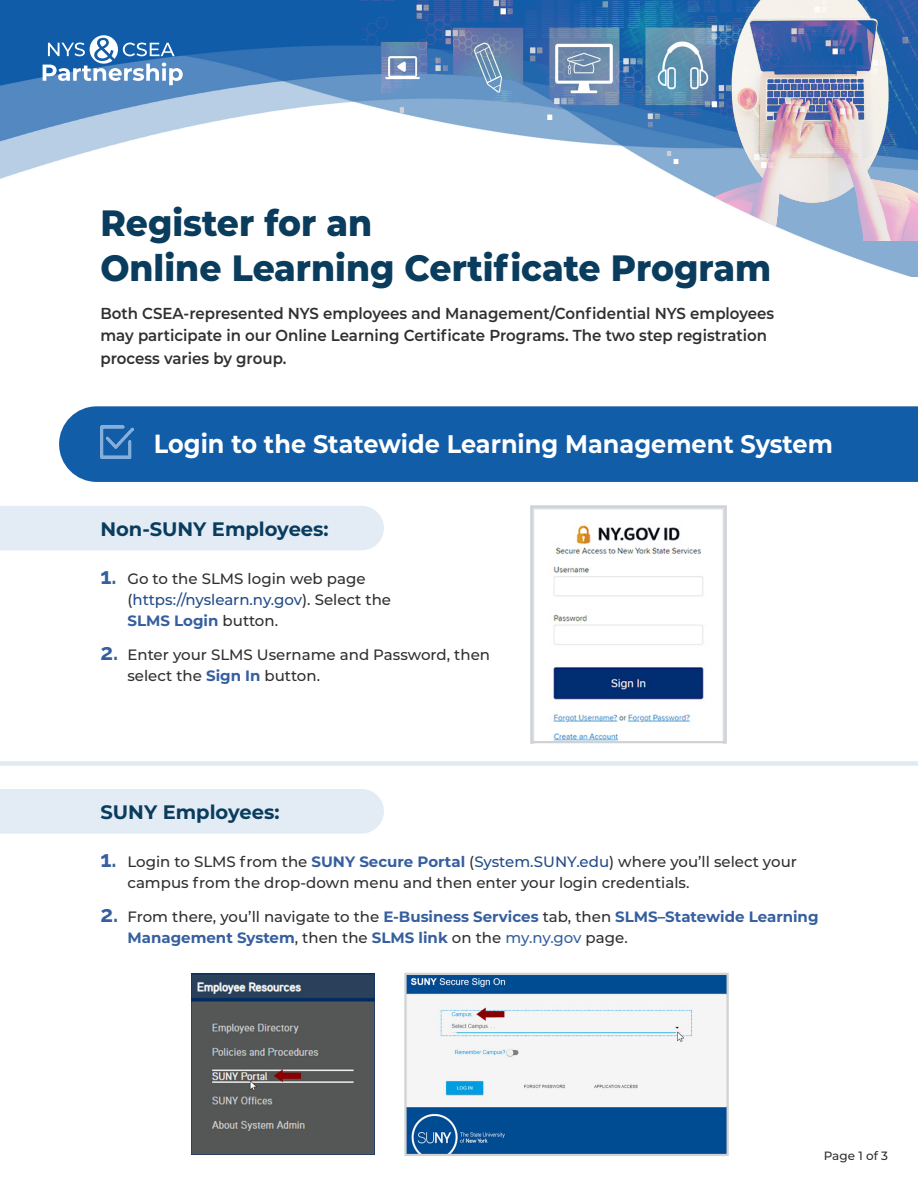
<style>
.page{position:relative;width:918px;height:1188px;background:#fff}
.page>*{position:absolute;margin:0;border:0;box-sizing:border-box;transform-origin:0 0}
.t1{font:800 36.6px/45px "Montserrat";color:#0a3c5d;scale:.94 1}
.t2{font:700 25.5px "Montserrat";color:#fff;scale:.94 1}
.SubH2{font:700 19.5px "Montserrat";color:#0a3c5d}
.SubH1{font:600 15.9px/22.5px "Montserrat";color:#312f30;scale:.94 1}
.t3{font:500 15px/21px "Montserrat";color:#312f30}
.t4{font:700 15px/21px "Montserrat";color:#365f9f}
.Body{font:500 12px "Montserrat";color:#312f30}
.s1{font-size:26.1px}
.s2{font-family:"Raleway";font-weight:700;font-size:22.5px;color:#365f9f}
.s3{color:#224c88}
.s4{font-weight:700;color:#365f9f}
.s5{font-family:"Raleway";font-size:22.5px}
.s6{font-weight:500;color:#312f30}
.s7{font-weight:500}
</style>
<div class="page">
<div style="left:0;top:789px;width:384px;height:45px;background:#e3ebf5"></div>
<img style="left:0;top:0;width:918px;height:276px">
<div style="left:59px;top:406px;width:859px;height:76px;background:#125da8"></div>
<div style="left:0;top:761px;width:918px;height:5px;background:#e0eaf3"></div>
<img style="left:100px;top:425px;width:33px;height:34px">
<img style="left:534px;top:509px;width:190px;height:231px">
<div style="left:531px;top:506px;width:196px;height:237px;border:2px solid #d1d2d4"></div>
<img style="left:192px;top:974px;width:183px;height:181px">
<img style="left:407px;top:976px;width:319px;height:177px">
<div style="left:404px;top:973px;width:325px;height:183px;border:2px solid #d1d2d4"></div>
<svg style="left:43px;top:35px;width:140px;height:50px"></svg>
<div style="left:0;top:506px;width:384px;height:44px;background:#e3ebf5"></div>
<h1 class="t1" style="left:100px;top:199px;width:715px">Register for an<br>Online Learning Certificate Program</h1>
<p class="SubH1" style="left:100px;top:301px;width:718px">Both CSEA-represented NYS employees and Management/Confidential NYS employees may participate in our Online Learning Certificate Programs. The two step registration process varies by group.</p>
<h2 class="t2" style="left:154px;top:426px;width:724px"><span class="s1">Login to</span> the Statewide Learning Management System</h2>
<p class="SubH2" style="left:100px;top:515px;width:230px">Non-SUNY Employees:</p>
<p class="t3" style="left:127px;top:567px;width:265px;text-indent:-27px"><span class="s2">1.</span> Go to the SLMS login web page (<span class="s3">https://nyslearn.ny.gov</span>). Select the<br><span class="s4">SLMS Login</span> button.</p>
<p class="t3" style="left:127px;top:644px;width:364px;text-indent:-27px"><span class="s2">2.</span> Enter your SLMS Username and Password, then select the <span class="s4">Sign In</span> button.</p>
<p class="SubH2" style="left:100px;top:798px;width:181px">SUNY Employees:</p>
<p class="t3" style="left:127px;top:850px;width:671px;text-indent:-27px"><span class="s2">1.</span> Login to SLMS from the <span class="s4">SUNY Secure Portal</span> (<span class="s3">System.SUNY.edu</span>) where you’ll select your campus from the drop-down menu and then enter your login credentials.</p>
<p class="t4" style="left:127px;top:906px;width:693px;text-indent:-27px"><span class="s5">2.</span> <span class="s6">From there, you’ll navigate to the</span> E-Business Services <span class="s6">tab, then</span> SLMS–Statewide Learning<br>Management System<span class="s6">, then the</span> SLMS link <span class="s6">on the</span> <span class="s7">my.ny.gov</span> <span class="s6">page.</span></p>
<p class="Body" style="left:824px;top:1148px;width:66px">Page 1 of 3</p>
</div>
